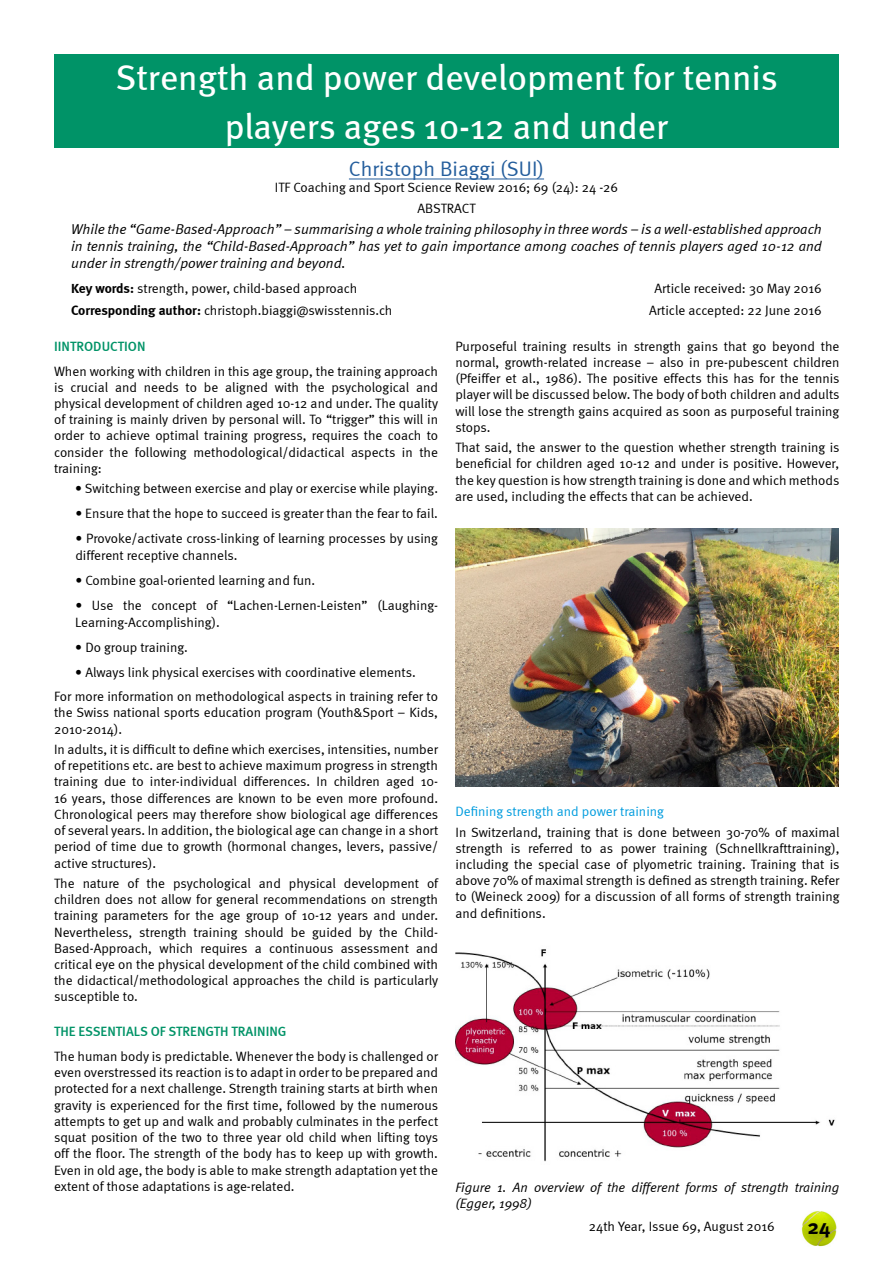
<style>
.page{position:relative;width:893px;height:1263px;background:#fff}
.page>*{position:absolute;margin:0;border:0;box-sizing:border-box;transform-origin:0 0}
.t1{font:36px/48.8px "Meta";color:#fff;text-align:center}
.t2{font:21px "Meta Normal";color:#235d9c}
.t3{font:700 21px "Meta";color:#000}
.t4{font:italic 14.25px/17.1px "Meta Normal";color:#000;text-align:justify}
.t5{font:13.5px/16.2px "Meta Normal";color:#000;text-align:justify}
.t6{font:italic 13.5px/16.2px "Meta Normal";color:#000}
.t7{font:13.5px "Meta Medium LF";color:#009367}
.t8{font:13.5px "Meta Normal";color:#009cde}
.s1{font-family:"Meta";font-weight:700}
</style>
<div class="page">
<img style="left:801px;top:1211px;width:36px;height:36px">
<hr style="left:349px;top:179px;width:195px;height:1px;background:#235d9c">
<div style="left:54px;top:54px;width:785px;height:93px;background:#009367"></div>
<img style="left:455px;top:528px;width:384px;height:259px">
<img style="left:455px;top:949px;width:380px;height:213px">
<h1 class="t1" style="left:116px;top:53px;width:664px">Strength and power development for tennis players ages 10-12 and under</h1>
<h2 class="t2" style="left:349px;top:157px;width:197px">Christoph Biaggi (SUI)</h2>
<p class="t5" style="left:275px;top:177px;width:345px;line-height:20.4px;text-align:center">ITF Coaching and Sport Science Review 2016; 69 (24): 24 -26<br>ABSTRACT</p>
<p class="t4" style="left:71px;top:220px;width:752px">While the “Game-Based-Approach” – summarising a whole training philosophy in three words – is a well-established approach in tennis training, the “Child-Based-Approach” has yet to gain importance among coaches of tennis players aged 10-12 and under in strength/power training and beyond.</p>
<p class="t5" style="left:71px;top:280px;width:287px"><span class="s1">Key words:</span> strength, power, child-based approach</p>
<p class="t5" style="left:654px;top:280px;width:169px">Article received: 30 May 2016</p>
<p class="t5" style="left:71px;top:302px;width:323px"><span class="s1">Corresponding author:</span> christoph.biaggi@swisstennis.ch</p>
<p class="t5" style="left:649px;top:302px;width:174px">Article accepted: 22 June 2016</p>
<p class="t7" style="left:54px;top:338px;width:93px">IINTRODUCTION</p>
<p class="t5" style="left:54px;top:363px;width:386px">When working with children in this age group, the training approach is crucial and needs to be aligned with the psychological and physical development of children aged 10-12 and under. The quality of training is mainly driven by personal will. To “trigger” this will in order to achieve optimal training progress, requires the coach to consider the following methodological/didactical aspects in the training:</p>
<p class="t5" style="left:75px;top:480px;width:364px">• Switching between exercise and play or exercise while playing.</p>
<p class="t5" style="left:75px;top:505px;width:364px">• Ensure that the hope to succeed is greater than the fear to fail.</p>
<p class="t5" style="left:75px;top:530px;width:364px">• Provoke/activate cross-linking of learning processes by using different receptive channels.</p>
<p class="t5" style="left:75px;top:572px;width:241px">• Combine goal-oriented learning and fun.</p>
<p class="t5" style="left:75px;top:597px;width:364px">• Use the concept of “Lachen-Lernen-Leisten” (Laughing-<br>Learning-Accomplishing).</p>
<p class="t5" style="left:75px;top:638px;width:114px">• Do group training.</p>
<p class="t5" style="left:54px;top:659px;width:385px;line-height:24.8px;text-align:center">• Always link physical exercises with coordinative elements.<br>For more information on methodological aspects in training refer to</p>
<p class="t5" style="left:54px;top:704px;width:385px">the Swiss national sports education program (Youth&amp;Sport – Kids,<br>2010-2014).</p>
<p class="t5" style="left:54px;top:741px;width:386px">In adults, it is difficult to define which exercises, intensities, number of repetitions etc. are best to achieve maximum progress in strength training due to inter-individual differences. In children aged 10- 16 years, those differences are known to be even more profound.<br>Chronological peers may therefore show biological age differences of several years. In addition, the biological age can change in a short period of time due to growth (hormonal changes, levers, passive/ active structures).</p>
<p class="t5" style="left:54px;top:875px;width:386px">The nature of the psychological and physical development of children does not allow for general recommendations on strength training parameters for the age group of 10-12 years and under.<br>Nevertheless, strength training should be guided by the Child-Based-Approach, which requires a continuous assessment and critical eye on the physical development of the child combined with the didactical/methodological approaches the child is particularly susceptible to.</p>
<p class="t7" style="left:54px;top:1024px;width:234px">THE ESSENTIALS OF STRENGTH TRAINING</p>
<p class="t5" style="left:54px;top:1048px;width:386px">The human body is predictable. Whenever the body is challenged or even overstressed its reaction is to adapt in order to be prepared and protected for a next challenge. Strength training starts at birth when gravity is experienced for the first time, followed by the numerous attempts to get up and walk and probably culminates in the perfect squat position of the two to three year old child when lifting toys off the floor. The strength of the body has to keep up with growth.<br>Even in old age, the body is able to make strength adaptation yet the extent of those adaptations is age-related.</p>
<p class="t5" style="left:455px;top:338px;width:386px">Purposeful training results in strength gains that go beyond the normal, growth-related increase – also in pre-pubescent children (Pfeiffer et al., 1986). The positive effects this has for the tennis player will be discussed below. The body of both children and adults will lose the strength gains acquired as soon as purposeful training stops.</p>
<p class="t5" style="left:455px;top:439px;width:386px">That said, the answer to the question whether strength training is beneficial for children aged 10-12 and under is positive. However, the key question is how strength training is done and which methods are used, including the effects that can be achieved.</p>
<p class="t8" style="left:455px;top:804px;width:210px">Defining strength and power training</p>
<p class="t5" style="left:455px;top:824px;width:386px">In Switzerland, training that is done between 30-70% of maximal strength is referred to as power training (Schnellkrafttraining), including the special case of plyometric training. Training that is above 70% of maximal strength is defined as strength training. Refer to (Weineck 2009) for a discussion of all forms of strength training and definitions.</p>
<p class="t6" style="left:455px;top:1178px;width:385px">Figure 1. An overview of the different forms of strength training (Egger, 1998)</p>
<p class="t5" style="left:589px;top:1218px;width:187px">24th Year, Issue 69, August 2016</p>
<h2 class="t3" style="left:807px;top:1214px;width:24px">24</h2>
</div>
